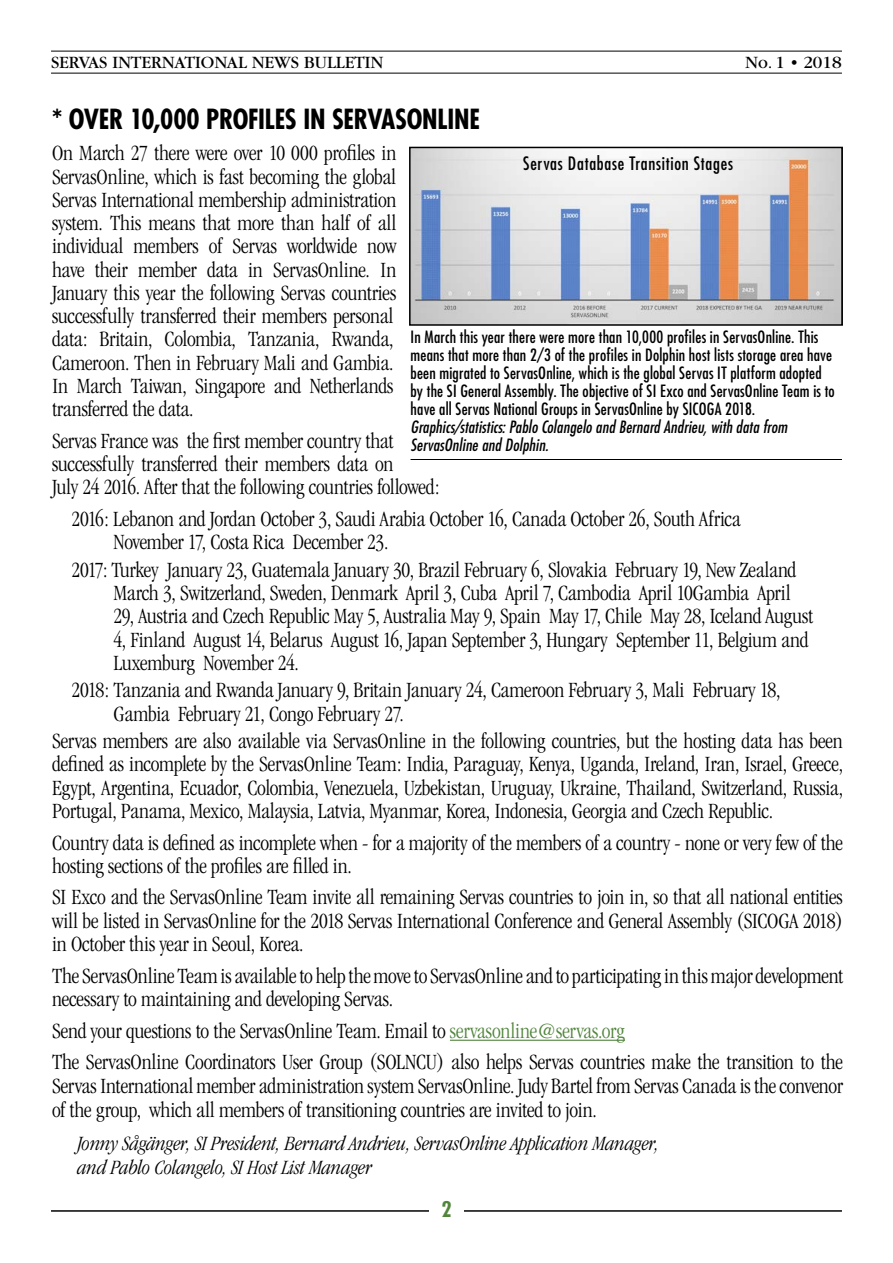
<style>
.page{position:relative;width:893px;height:1263px;background:#fff}
.page>*{position:absolute;margin:0;border:0;box-sizing:border-box;transform-origin:0 0}
.t1{font:700 condensed 27px "Futura Std";letter-spacing:-.01em;color:#000}
.t2{font:300 condensed 22.5px/23.2px "Garamond";letter-spacing:-.01em;color:#000}
.t3{font:italic 300 condensed 21px/24px "Garamond";letter-spacing:-.005em;color:#000}
.t4{font:700 condensed 21px "Futura Std";color:#52853c}
.t5{font:18px "Garamond";color:#000}
.t6{font:condensed 18px "Futura Std";letter-spacing:.04em;color:#000}
.t7{font:condensed 16.5px/18px "Futura Std";letter-spacing:.015em;color:#000}
.t8{font:italic condensed 16.5px/18px "Futura Std";letter-spacing:.015em;color:#000}
.s1{color:#52853d}
</style>
<div class="page">
<hr style="left:51px;top:1210px;width:791px;height:2px;background:#000">
<div style="left:429px;top:1199px;width:35px;height:27px;background:#fff"></div>
<hr style="left:51px;top:51px;width:791px;height:1px;background:#000">
<hr style="left:51px;top:73px;width:791px;height:1px;background:#000">
<hr style="left:450px;top:1040px;width:175px;height:1px;background:#52853d">
<hr style="left:411px;top:459px;width:431px;height:1px;background:#000">
<img style="left:412px;top:150px;width:428px;height:173px">
<div style="left:409px;top:147px;width:434px;height:179px;border:2px solid #000"></div>
<p class="t5" style="left:51px;top:53px;width:334px">SERVAS INTERNATIONAL NEWS BULLETIN</p>
<p class="t5" style="left:745px;top:53px;width:98px">No. 1 • 2018</p>
<p class="t1" style="left:52px;top:102px;width:429px">* OVER 10,000 PROFILES IN SERVASONLINE</p>
<p class="t2" style="left:52px;top:142px;width:346px">On March 27 there were over 10 000 profiles in ServasOnline, which is fast becoming the global Servas International membership administration system. This means that more than half of all individual members of Servas worldwide now have their member data in ServasOnline. In January this year the following Servas countries successfully transferred their members personal data: Britain, Colombia, Tanzania, Rwanda, Cameroon. Then in February Mali and Gambia.<br>In March Taiwan, Singapore and Netherlands transferred the data.</p>
<p class="t2" style="left:52px;top:429px;width:389px">Servas France was the first member country that successfully transferred their members data on<br>July 24 2016. After that the following countries followed:</p>
<p class="t2" style="left:114px;top:507px;width:628px;text-indent:-42px">2016: Lebanon and Jordan October 3, Saudi Arabia October 16, Canada October 26, South Africa<br>November 17, Costa Rica December 23.</p>
<p class="t2" style="left:114px;top:558px;width:701px;text-indent:-42px">2017: Turkey January 23, Guatemala January 30, Brazil February 6, Slovakia February 19, New Zealand March 3, Switzerland, Sweden, Denmark April 3, Cuba April 7, Cambodia April 10Gambia April 29, Austria and Czech Republic May 5, Australia May 9, Spain May 17, Chile May 28, Iceland August 4, Finland August 14, Belarus August 16, Japan September 3, Hungary September 11, Belgium and Luxemburg November 24.</p>
<p class="t2" style="left:114px;top:679px;width:669px;text-indent:-42px">2018: Tanzania and Rwanda January 9, Britain January 24, Cameroon February 3, Mali February 18,<br>Gambia February 21, Congo February 27.</p>
<p class="t2" style="left:52px;top:729px;width:792px;text-align:justify">Servas members are also available via ServasOnline in the following countries, but the hosting data has been defined as incomplete by the ServasOnline Team: India, Paraguay, Kenya, Uganda, Ireland, Iran, Israel, Greece, Egypt, Argentina, Ecuador, Colombia, Venezuela, Uzbekistan, Uruguay, Ukraine, Thailand, Switzerland, Russia, Portugal, Panama, Mexico, Malaysia, Latvia, Myanmar, Korea, Indonesia, Georgia and Czech Republic.</p>
<p class="t2" style="left:52px;top:831px;width:792px">Country data is defined as incomplete when - for a majority of the members of a country - none or very few of the hosting sections of the profiles are filled in.</p>
<p class="t2" style="left:52px;top:886px;width:792px;text-align:justify">SI Exco and the ServasOnline Team invite all remaining Servas countries to join in, so that all national entities will be listed in ServasOnline for the 2018 Servas International Conference and General Assembly (SICOGA 2018) in October this year in Seoul, Korea.</p>
<p class="t2" style="left:52px;top:964px;width:793px">The ServasOnline Team is available to help the move to ServasOnline and to participating in this major development necessary to maintaining and developing Servas.</p>
<p class="t2" style="left:52px;top:1015px;width:792px;line-height:31.8px">Send your questions to the ServasOnline Team. Email to <span class="s1">servasonline@servas.org<br></span>The ServasOnline Coordinators User Group (SOLNCU) also helps Servas countries make the transition to the</p>
<p class="t2" style="left:52px;top:1074px;width:792px;line-height:24px">Servas International member administration system ServasOnline. Judy Bartel from Servas Canada is the convenor of the group, which all members of transitioning countries are invited to join.</p>
<p class="t3" style="left:78px;top:1131px;width:583px">Jonny Sågänger, SI President, Bernard Andrieu, ServasOnline Application Manager, and Pablo Colangelo, SI Host List Manager</p>
<p class="t6" style="left:523px;top:153px;width:211px">Servas Database Transition Stages</p>
<p class="t7" style="left:411px;top:327px;width:426px">In March this year there were more than 10,000 profiles in ServasOnline. This means that more than 2/3 of the profiles in Dolphin host lists storage area have been migrated to ServasOnline, which is the global Servas IT platform adopted by the SI General Assembly. The objective of SI Exco and ServasOnline Team is to have all Servas National Groups in ServasOnline by SICOGA 2018.</p>
<p class="t8" style="left:411px;top:418px;width:378px">Graphics/statistics: Pablo Colangelo and Bernard Andrieu, with data from<br>ServasOnline and Dolphin.</p>
<p class="t4" style="left:442px;top:1196px;width:12px">2</p>
</div>
